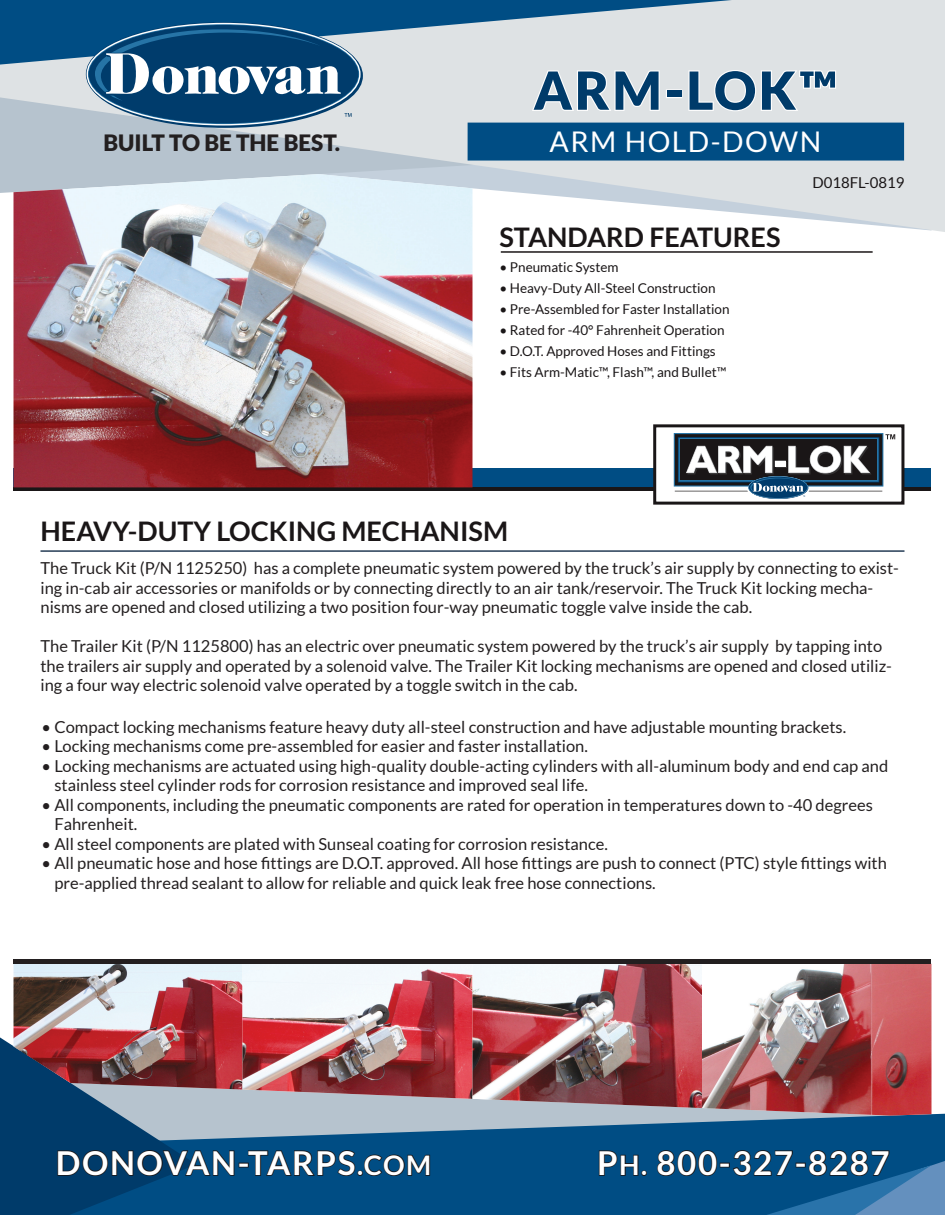
<style>
.page{position:relative;width:945px;height:1215px;background:#fff}
.page>*{position:absolute;margin:0;border:0;box-sizing:border-box;transform-origin:0 0}
.t1{font:900 52.5px "Lato";letter-spacing:.05em;color:#003b6a}
.t2{font:700 33px "Lato";letter-spacing:.05em;color:#fff}
.t3{font:28.5px "Lato";letter-spacing:.05em;color:#fff}
.t4{font:700 27px "Lato";color:#1a1617}
.t5{font:900 22.5px "Lato";color:#231f20}
.t6{font:16.5px/19.5px "Lato";color:#231f20}
.t7{font:15px "Lato";color:#1a1617}
.t8{font:13.5px "Lato";color:#1a1617}
.s1{font-size:27px}
</style>
<div class="page">
<div style="left:235px;top:1090px;width:467px;height:23px;background:#b6c3ce"></div>
<svg style="left:235px;top:1113px;width:710px;height:102px;background:#246492"></svg>
<svg style="left:598px;top:1148px;width:347px;height:67px;background:#115384"></svg>
<svg style="left:0;top:1029px;width:235px;height:186px;background:#24577f"></svg>
<div style="left:239px;top:1163px;width:10px;height:5px;border:2px solid #1a1617"></div>
<svg style="left:247px;top:1149px;width:184px;height:28px;background:#063e67"></svg>
<svg style="left:0;top:0;width:945px;height:234px;background:#d6dde1"></svg>
<svg style="left:0;top:0;width:885px;height:66px;background:#89a9bf"></svg>
<svg style="left:95px;top:22px;width:257px;height:106px;background:#417094"></svg>
<hr style="left:40px;top:550px;width:864px;height:2px;background:#253c55">
<img style="left:14px;top:964px;width:229px;height:126px">
<img style="left:243px;top:964px;width:229px;height:135px">
<img style="left:472px;top:964px;width:230px;height:144px">
<img style="left:702px;top:964px;width:230px;height:152px">
<div style="left:14px;top:959px;width:918px;height:5px;background:#231f20"></div>
<div style="left:14px;top:468px;width:918px;height:20px;background:#004d84"></div>
<svg style="left:14px;top:487px;width:918px;height:4px;background:#231718"></svg>
<img style="left:14px;top:174px;width:458px;height:313px">
<hr style="left:501px;top:251px;width:372px;height:2px;background:#1a1617">
<div style="left:468px;top:123px;width:436px;height:38px;background:#004d84"></div>
<svg style="left:530px;top:69px;width:131px;height:44px"></svg>
<div style="left:666px;top:89px;width:16px;height:9px;border:2px solid #fff"></div>
<svg style="left:687px;top:64px;width:150px;height:49px"></svg>
<div style="left:653px;top:424px;width:251px;height:81px;background:#fff;border:3px solid #1a1617"></div>
<div style="left:674px;top:433px;width:209px;height:54px;border:13px solid #2674a6"></div>
<div style="left:675px;top:434px;width:207px;height:51px;border:10px solid #1a1617"></div>
<div style="left:678px;top:437px;width:201px;height:45px;border:4px solid #003c6c"></div>
<div style="left:679px;top:438px;width:200px;height:44px;border:3px solid #2674a6"></div>
<div style="left:680px;top:439px;width:197px;height:41px;background:#1a1617"></div>
<svg style="left:885px;top:434px;width:10px;height:5px"></svg>
<div style="left:748px;top:476px;width:60px;height:23px;border:1px solid #fff;border-radius:50%"></div>
<svg style="left:749px;top:477px;width:58px;height:21px"></svg>
<svg style="left:675px;top:445px;width:207px;height:52px"></svg>
<h3 class="t5" style="left:103px;top:130px;width:238px">BUILT TO BE THE BEST.</h3>
<p class="t1" style="left:534px;top:60px;width:305px">ARM-LOK™</p>
<p class="t3" style="left:550px;top:126px;width:273px">ARM HOLD-DOWN</p>
<p class="t4" style="left:500px;top:222px;width:283px">STANDARD FEATURES</p>
<p class="t8" style="left:500px;top:260px;width:121px">• Pneumatic System</p>
<p class="t8" style="left:500px;top:281px;width:218px">• Heavy-Duty All-Steel Construction</p>
<p class="t8" style="left:500px;top:302px;width:232px">• Pre-Assembled for Faster Installation</p>
<p class="t8" style="left:500px;top:323px;width:227px">• Rated for -40° Fahrenheit Operation</p>
<p class="t8" style="left:500px;top:344px;width:218px">• D.O.T. Approved Hoses and Fittings</p>
<p class="t8" style="left:500px;top:365px;width:229px">• Fits Arm-Matic™, Flash™, and Bullet™</p>
<p class="t7" style="left:812px;top:174px;width:94px">D018FL-0819</p>
<p class="t4" style="left:40px;top:515px;width:469px">HEAVY-DUTY LOCKING MECHANISM</p>
<p class="t6" style="left:40px;top:559px;width:860px">The Truck Kit (P/N 1125250) has a complete pneumatic system powered by the truck’s air supply by connecting to exist&shy;ing in-cab air accessories or manifolds or by connecting directly to an air tank/reservoir. The Truck Kit locking mecha&shy;nisms are opened and closed utilizing a two position four-way pneumatic toggle valve inside the cab.</p>
<p class="t6" style="left:40px;top:637px;width:853px">The Trailer Kit (P/N 1125800) has an electric over pneumatic system powered by the truck’s air supply by tapping into the trailers air supply and operated by a solenoid valve. The Trailer Kit locking mechanisms are opened and closed utiliz&shy;ing a four way electric solenoid valve operated by a toggle switch in the cab.</p>
<p class="t6" style="left:42px;top:717px;width:806px">• Compact locking mechanisms feature heavy duty all-steel construction and have adjustable mounting brackets.</p>
<p class="t6" style="left:42px;top:736px;width:548px">• Locking mechanisms come pre-assembled for easier and faster installation.</p>
<p class="t6" style="left:54px;top:756px;width:835px;text-indent:-13px">• Locking mechanisms are actuated using high-quality double-acting cylinders with all-aluminum body and end cap and stainless steel cylinder rods for corrosion resistance and improved seal life.</p>
<p class="t6" style="left:54px;top:795px;width:820px;text-indent:-13px">• All components, including the pneumatic components are rated for operation in temperatures down to -40 degrees<br>Fahrenheit.</p>
<p class="t6" style="left:42px;top:834px;width:568px">• All steel components are plated with Sunseal coating for corrosion resistance.</p>
<p class="t6" style="left:54px;top:853px;width:834px;text-indent:-13px">• All pneumatic hose and hose fittings are D.O.T. approved. All hose fittings are push to connect (PTC) style fittings with pre-applied thread sealant to allow for reliable and quick leak free hose connections.</p>
<h2 class="t2" style="left:56px;top:1144px;width:377px">DONOVAN-TARPS<span class="s1">.COM</span></h2>
<h2 class="t2" style="left:597px;top:1144px;width:294px">P<span class="s1">H.</span> 800-327-8287</h2>
</div>
